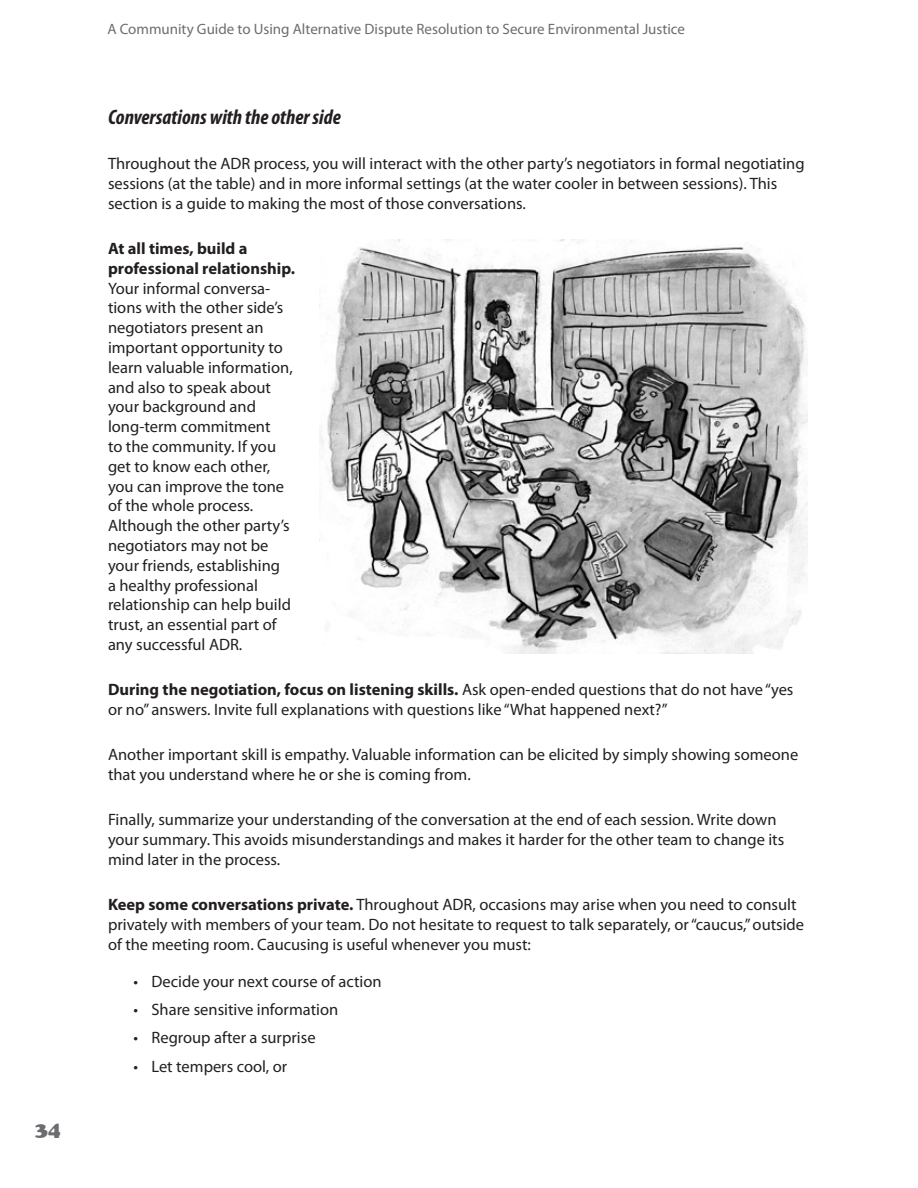
<style>
.page{position:relative;width:918px;height:1188px;background:#fff}
.page>*{position:absolute;margin:0;border:0;box-sizing:border-box;transform-origin:0 0}
.t1{font:italic 700 condensed 21px "Myriad Pro";color:#231f20}
.t2{font:900 21px "Cooper";color:#6c6d70}
.t3{font:16.5px/19.8px "Myriad Pro";color:#231f20}
.t4{font:700 16.5px/19.8px "Myriad Pro";color:#231f20}
.t5{font:15px "Myriad Pro";color:#6c6d70}
.s1{font-weight:700}
</style>
<div class="page">
<img style="left:319px;top:240px;width:489px;height:413px">
<p class="t2" style="left:36px;top:1117px;width:27px">34</p>
<p class="t5" style="left:107px;top:20px;width:579px">A Community Guide to Using Alternative Dispute Resolution to Secure Environmental Justice</p>
<p class="t1" style="left:108px;top:104px;width:234px">Conversations with the other side</p>
<p class="t3" style="left:108px;top:153px;width:698px">Throughout the ADR process, you will interact with the other party’s negotiators in formal negotiating sessions (at the table) and in more informal settings (at the water cooler in between sessions). This section is a guide to making the most of those conversations.</p>
<p class="t4" style="left:108px;top:238px;width:188px">At all times, build a professional relationship.</p>
<p class="t3" style="left:108px;top:278px;width:186px">Your informal conversa&shy;tions with the other side’s negotiators present an important opportunity to learn valuable information, and also to speak about your background and long-term commitment<br>to the community. If you get to know each other, you can improve the tone of the whole process.<br>Although the other party’s negotiators may not be your friends, establishing<br>a healthy professional relationship can help build trust, an essential part of any successful ADR.</p>
<p class="t3" style="left:108px;top:680px;width:687px"><span class="s1">During the negotiation, focus on listening skills.</span> Ask open-ended questions that do not have “yes or no” answers. Invite full explanations with questions like “What happened next?”</p>
<p class="t3" style="left:108px;top:745px;width:692px">Another important skill is empathy. Valuable information can be elicited by simply showing someone that you understand where he or she is coming from.</p>
<p class="t3" style="left:108px;top:810px;width:678px">Finally, summarize your understanding of the conversation at the end of each session. Write down your summary. This avoids misunderstandings and makes it harder for the other team to change its mind later in the process.</p>
<p class="t3" style="left:108px;top:895px;width:698px"><span class="s1">Keep some conversations private.</span> Throughout ADR, occasions may arise when you need to consult privately with members of your team. Do not hesitate to request to talk separately, or “caucus,” outside of the meeting room. Caucusing is useful whenever you must:</p>
<p class="t3" style="left:133px;top:971px;width:250px">• Decide your next course of action</p>
<p class="t3" style="left:133px;top:999px;width:206px">• Share sensitive information</p>
<p class="t3" style="left:133px;top:1028px;width:184px">• Regroup after a surprise</p>
<p class="t3" style="left:133px;top:1056px;width:155px">• Let tempers cool, or</p>
</div>
